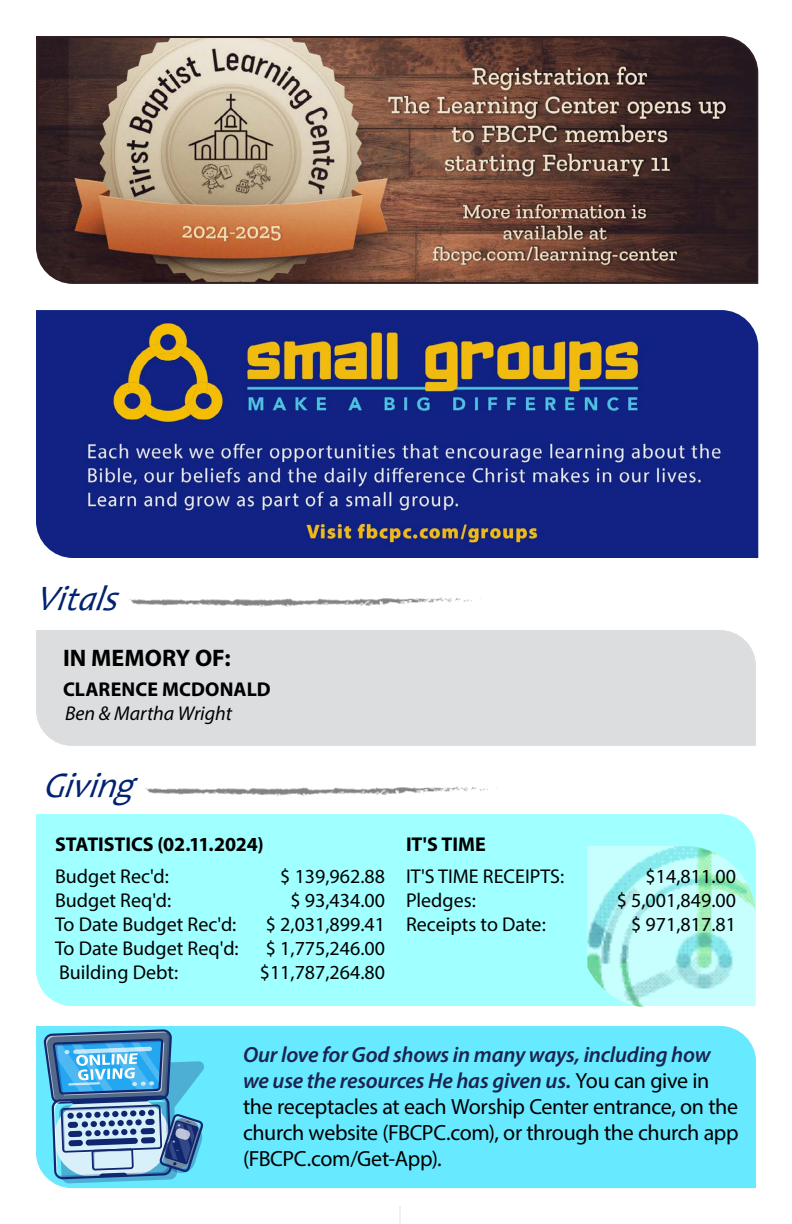
<style>
.page{position:relative;width:792px;height:1224px;background:#fff}
.page>*{position:absolute;margin:0;border:0;box-sizing:border-box;transform-origin:0 0}
.t1{font:italic 36px "Candara";color:#002272}
.t2{font:700 24px "Myriad Pro";color:#000}
.t3{font:22px/26px "Myriad Pro";letter-spacing:-.015em;color:#000}
.t4{font:20px "Myriad Pro";color:#000}
.t5{font:700 20px "Myriad Pro";letter-spacing:-.005em;color:#000}
.t6{font:italic 20px "Myriad Pro";color:#000}
.s1{font-weight:600;font-style:italic;color:#1a2451}
</style>
<div class="page">
<div style="left:36px;top:1026px;width:720px;height:162px;background:#67e9ff"></div>
<svg style="left:44px;top:1029px;width:160px;height:154px;background:#66a5cc"></svg>
<img style="left:145px;top:786px;width:343px;height:9px">
<img style="left:130px;top:597px;width:351px;height:9px">
<div style="left:36px;top:814px;width:720px;height:192px;background:#a0ffff"></div>
<img style="left:587px;top:846px;width:169px;height:162px">
<div style="left:55px;top:836px;width:348px;height:162px;background:#a0ffff"></div>
<div style="left:36px;top:630px;width:720px;height:116px;background:#dcddde"></div>
<svg style="left:400px;top:1206px;width:1px;height:18px"></svg>
<img style="left:36px;top:36px;width:723px;height:248px">
<svg style="left:36px;top:310px;width:723px;height:248px;background:#2c377d"></svg>
<h1 class="t1" style="left:36px;top:576px;width:93px">Vitals</h1>
<p class="t2" style="left:63px;top:642px;width:169px">IN MEMORY OF:</p>
<p class="t5" style="left:63px;top:676px;width:209px">CLARENCE MCDONALD</p>
<p class="t6" style="left:65px;top:701px;width:168px">Ben &amp; Martha Wright</p>
<h1 class="t1" style="left:44px;top:763px;width:91px">Giving</h1>
<p class="t5" style="left:55px;top:831px;width:210px">STATISTICS (02.11.2024)</p>
<p class="t4" style="left:55px;top:864px;width:116px">Budget Rec'd:</p>
<p class="t4" style="left:280px;top:864px;width:106px">$ 139,962.88</p>
<p class="t4" style="left:55px;top:888px;width:118px">Budget Req'd:</p>
<p class="t4" style="left:290px;top:888px;width:96px">$ 93,434.00</p>
<p class="t4" style="left:55px;top:912px;width:183px">To Date Budget Rec'd:</p>
<p class="t4" style="left:266px;top:912px;width:121px">$ 2,031,899.41</p>
<p class="t4" style="left:55px;top:936px;width:185px">To Date Budget Req'd:</p>
<p class="t4" style="left:266px;top:936px;width:121px">$ 1,775,246.00</p>
<p class="t4" style="left:59px;top:960px;width:121px">Building Debt:</p>
<p class="t4" style="left:260px;top:960px;width:127px">$11,787,264.80</p>
<p class="t5" style="left:406px;top:832px;width:81px">IT'S TIME</p>
<p class="t4" style="left:406px;top:864px;width:160px">IT'S TIME RECEIPTS:</p>
<p class="t4" style="left:646px;top:864px;width:92px">$14,811.00</p>
<p class="t4" style="left:406px;top:888px;width:71px">Pledges:</p>
<p class="t4" style="left:617px;top:888px;width:121px">$ 5,001,849.00</p>
<p class="t4" style="left:406px;top:912px;width:141px">Receipts to Date:</p>
<p class="t4" style="left:631px;top:912px;width:106px">$ 971,817.81</p>
<p class="t3" style="left:243px;top:1041px;width:497px"><span class="s1">Our love for God shows in many ways, including how we use the resources He has given us.</span> You can give in the receptacles at each Worship Center entrance, on the church website (FBCPC.com), or through the church app (FBCPC.com/Get-App).</p>
</div>
